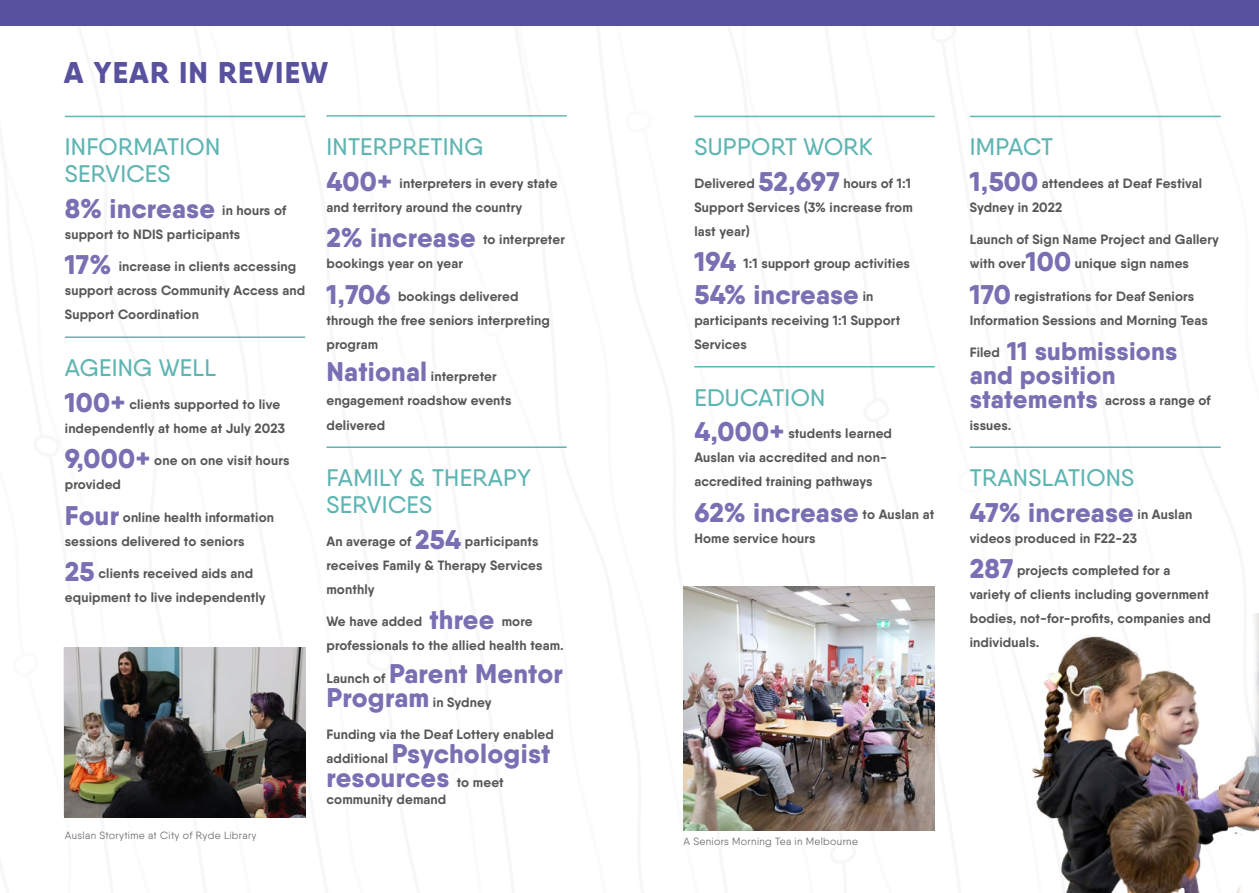
<style>
.page{position:relative;width:1259px;height:893px;background:#fff}
.page>*{position:absolute;margin:0;border:0;box-sizing:border-box;transform-origin:0 0}
.t1{font:800 30px "Qanelas Soft";letter-spacing:.04em;color:#58529e}
.t2{font:800 27px/24px "Qanelas Soft";letter-spacing:.01em;color:#7870b2}
.t3{font:800 25.5px/24px "Qanelas Soft";letter-spacing:.01em;color:#7870b2}
.t4{font:500 24px/27px "Qanelas Soft";letter-spacing:.01em;color:#5fb5b2}
.t5{font:700 13.5px/24px "Qanelas Soft";letter-spacing:.01em;color:#575756}
.t6{font:10.5px "Qanelas Soft";letter-spacing:.03em;color:#706f6f}
.s1{font-weight:700;font-size:13.5px;color:#575756}
.s2{font-weight:800;font-size:27px;color:#7870b2}
.s3{font-weight:800;font-size:25.5px;color:#7870b2}
</style>
<div class="page">
<div style="left:0;top:0;width:1259px;height:26px;background:#58529e"></div>
<hr style="left:65px;top:116px;width:240px;height:1px;background:#5fb5b2">
<hr style="left:65px;top:336px;width:240px;height:2px;background:#5fb5b2">
<hr style="left:326px;top:446px;width:241px;height:2px;background:#5fb5b2">
<hr style="left:694px;top:116px;width:240px;height:1px;background:#5fb5b2">
<hr style="left:694px;top:366px;width:240px;height:1px;background:#5fb5b2">
<img style="left:65px;top:648px;width:240px;height:169px">
<hr style="left:326px;top:115px;width:241px;height:2px;background:#62b6b3">
<hr style="left:969px;top:116px;width:251px;height:1px;background:#5fb5b2">
<hr style="left:969px;top:446px;width:251px;height:2px;background:#5fb5b2">
<img style="left:683px;top:587px;width:251px;height:243px">
<img style="left:1032px;top:614px;width:227px;height:279px">
<h1 class="t1" style="left:64px;top:53px;width:266px">A YEAR IN REVIEW</h1>
<h3 class="t4" style="left:65px;top:133px;width:157px">INFORMATION<br>SERVICES</h3>
<h2 class="t2" style="left:65px;top:196px;width:223px">8% increase <span class="s1">in hours of</span></h2>
<p class="t5" style="left:65px;top:222px;width:177px">support to NDIS participants</p>
<p class="t5" style="left:65px;top:255px;width:242px"><span class="s2">17%</span> increase in clients accessing support across Community Access and<br>Support Coordination</p>
<h3 class="t4" style="left:65px;top:354px;width:153px">AGEING WELL</h3>
<p class="t5" style="left:65px;top:392px;width:222px"><span class="s2">100+</span> clients supported to live independently at home at July 2023</p>
<p class="t5" style="left:65px;top:448px;width:226px"><span class="s2">9,000+</span> one on one visit hours provided</p>
<p class="t5" style="left:65px;top:505px;width:211px"><span class="s2">Four</span> online health information sessions delivered to seniors</p>
<p class="t5" style="left:65px;top:561px;width:202px"><span class="s2">25</span> clients received aids and equipment to live independently</p>
<p class="t6" style="left:65px;top:829px;width:193px">Auslan Storytime at City of Ryde Library</p>
<h3 class="t4" style="left:326px;top:133px;width:158px">INTERPRETING</h3>
<p class="t5" style="left:326px;top:171px;width:232px"><span class="s2">400+</span> interpreters in every state and territory around the country</p>
<p class="t5" style="left:326px;top:228px;width:240px"><span class="s2">2% increase</span> to interpreter bookings year on year</p>
<p class="t5" style="left:326px;top:284px;width:225px"><span class="s2">1,706</span> bookings delivered through the free seniors interpreting program</p>
<p class="t5" style="left:326px;top:365px;width:187px"><span class="s2">National</span> interpreter engagement roadshow events delivered</p>
<h3 class="t4" style="left:326px;top:464px;width:206px">FAMILY &amp; THERAPY<br>SERVICES</h3>
<p class="t5" style="left:326px;top:529px;width:218px">An average of <span class="s2">254</span> participants receives Family &amp; Therapy Services monthly</p>
<p class="t5" style="left:326px;top:609px;width:239px">We have added <span class="s2">three</span> more professionals to the allied health team.</p>
<h2 class="t2" style="left:326px;top:661px;width:238px"><span class="s1">Launch of</span> Parent Mentor</h2>
<p class="t5" style="left:326px;top:690px;width:167px"><span class="s2">Program</span> in Sydney</p>
<p class="t5" style="left:326px;top:722px;width:229px">Funding via the Deaf Lottery enabled</p>
<h2 class="t2" style="left:326px;top:742px;width:225px"><span class="s1">additional</span> Psychologist resources <span class="s1">to meet</span></h2>
<p class="t5" style="left:326px;top:787px;width:121px">community demand</p>
<h3 class="t4" style="left:694px;top:133px;width:180px">SUPPORT WORK</h3>
<p class="t5" style="left:694px;top:171px;width:220px">Delivered <span class="s2">52,697</span> hours of 1:1<br>Support Services (3% increase from last year)</p>
<p class="t5" style="left:694px;top:252px;width:217px"><span class="s2">194</span> 1:1 support group activities</p>
<h2 class="t2" style="left:694px;top:282px;width:180px">54% increase <span class="s1">in</span></h2>
<p class="t5" style="left:694px;top:308px;width:207px">participants receiving 1:1 Support<br>Services</p>
<h3 class="t4" style="left:694px;top:384px;width:132px">EDUCATION</h3>
<p class="t5" style="left:694px;top:421px;width:199px"><span class="s2">4,000+</span> students learned<br>Auslan via accredited and non&shy;accredited training pathways</p>
<h2 class="t2" style="left:694px;top:500px;width:241px">62% increase <span class="s1">to Auslan at</span></h2>
<p class="t5" style="left:694px;top:526px;width:123px">Home service hours</p>
<h3 class="t4" style="left:969px;top:133px;width:85px">IMPACT</h3>
<p class="t5" style="left:969px;top:171px;width:234px"><span class="s2">1,500</span> attendees at Deaf Festival<br>Sydney in 2022</p>
<p class="t5" style="left:969px;top:228px;width:251px">Launch of Sign Name Project and Gallery with over<span class="s2">100</span> unique sign names</p>
<p class="t5" style="left:969px;top:284px;width:240px"><span class="s2">170</span> registrations for Deaf Seniors<br>Information Sessions and Morning Teas</p>
<h3 class="t3" style="left:969px;top:339px;width:209px"><span class="s1">Filed</span> 11 submissions and position</h3>
<p class="t5" style="left:969px;top:389px;width:242px"><span class="s3">statements</span> across a range of issues.</p>
<h3 class="t4" style="left:969px;top:464px;width:166px">TRANSLATIONS</h3>
<h2 class="t2" style="left:969px;top:500px;width:224px">47% increase <span class="s1">in Auslan</span></h2>
<p class="t5" style="left:969px;top:526px;width:169px">videos produced in F22-23</p>
<p class="t5" style="left:969px;top:558px;width:243px"><span class="s2">287</span> projects completed for a variety of clients including government bodies, not-for-profits, companies and individuals.</p>
<p class="t6" style="left:683px;top:834px;width:176px">A Seniors Morning Tea in Melbourne</p>
</div>
